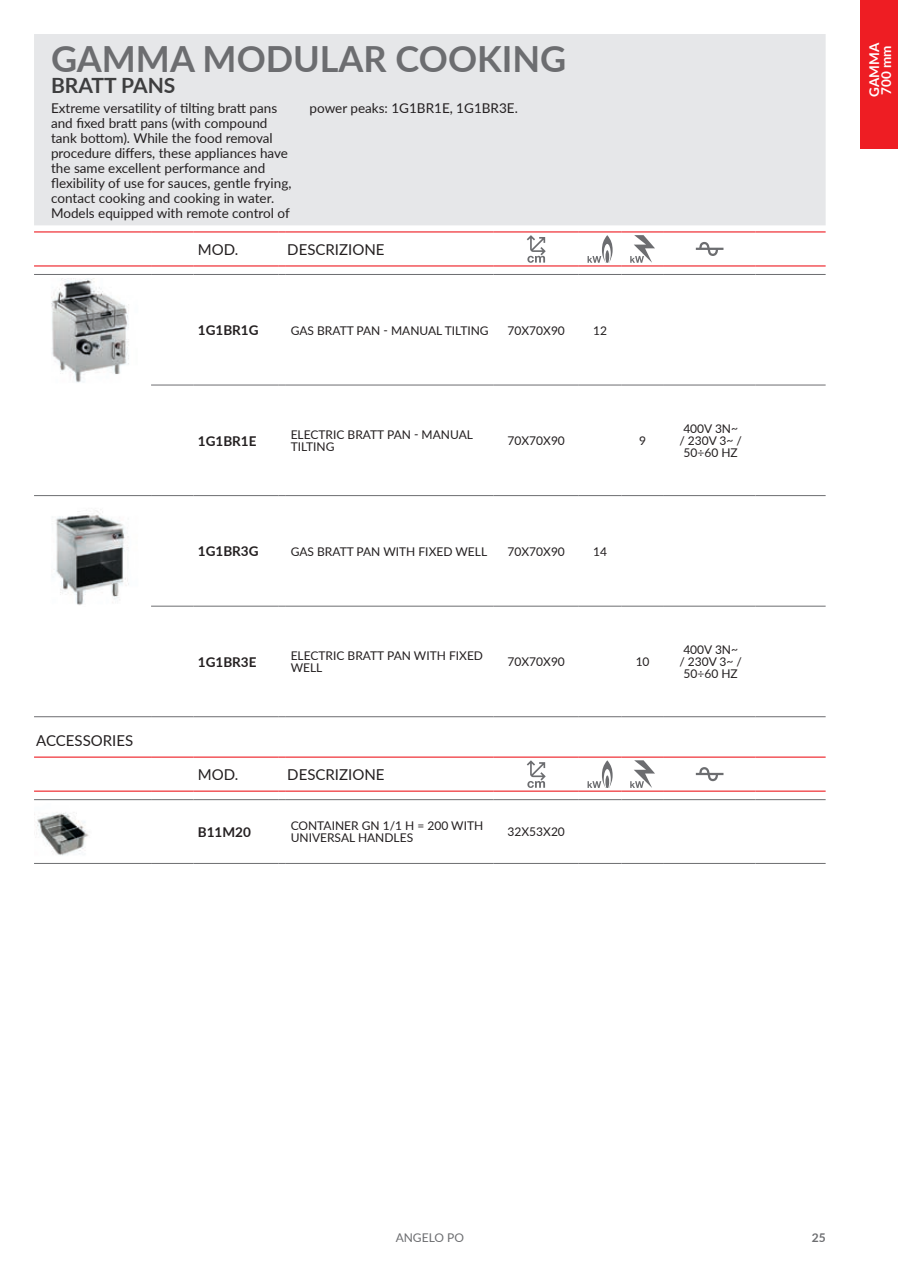
<style>
.page{position:relative;width:898px;height:1263px;background:#fff}
.page>*{position:absolute;margin:0;border:0;box-sizing:border-box;transform-origin:0 0}
.t1{font:700 36px "Lato";color:#6c6d70}
.t2{font:700 21px "Lato";color:#3e3e3f}
.t3{font:15px "Lato";color:#231f20}
.t4{font:13.5px/15px "Lato";color:#231f20}
.t5{font:700 13.5px "Lato";color:#231f20}
.t6{font:700 13.5px/12px "Lato";color:#fff}
.t7{font:12px/12px "Lato";color:#231f20}
.t8{font:12px "Lato";color:#6c6d70}
.t9{font:700 12px "Lato";color:#6c6d70}
</style>
<div class="page">
<div style="left:859px;top:0;width:38px;height:149px;background:#ee1d23"></div>
<div style="left:34px;top:34px;width:791px;height:191px;background:#e6e7e9"></div>
<svg style="left:755px;top:384px;width:70px;height:222px"></svg>
<hr style="left:34px;top:265px;width:117px;height:1px;background:#ee1d23">
<hr style="left:151px;top:265px;width:42px;height:1px;background:#ee1d23">
<hr style="left:193px;top:265px;width:86px;height:1px;background:#ee1d23">
<hr style="left:285px;top:265px;width:208px;height:1px;background:#ee1d23">
<hr style="left:493px;top:265px;width:85px;height:1px;background:#ee1d23">
<hr style="left:578px;top:265px;width:43px;height:1px;background:#ee1d23">
<hr style="left:621px;top:265px;width:42px;height:1px;background:#ee1d23">
<hr style="left:663px;top:265px;width:92px;height:1px;background:#ee1d23">
<hr style="left:755px;top:265px;width:70px;height:1px;background:#ee1d23">
<hr style="left:34px;top:274px;width:117px;height:1px;background:#6c6d70">
<hr style="left:151px;top:274px;width:42px;height:1px;background:#6c6d70">
<hr style="left:193px;top:274px;width:86px;height:1px;background:#6c6d70">
<hr style="left:285px;top:274px;width:208px;height:1px;background:#6c6d70">
<hr style="left:493px;top:274px;width:85px;height:1px;background:#6c6d70">
<hr style="left:578px;top:274px;width:43px;height:1px;background:#6c6d70">
<hr style="left:621px;top:274px;width:42px;height:1px;background:#6c6d70">
<hr style="left:663px;top:274px;width:92px;height:1px;background:#6c6d70">
<hr style="left:755px;top:274px;width:70px;height:1px;background:#6c6d70">
<hr style="left:151px;top:385px;width:42px;height:1px;background:#6c6d70">
<hr style="left:193px;top:385px;width:86px;height:1px;background:#6c6d70">
<hr style="left:285px;top:385px;width:208px;height:1px;background:#6c6d70">
<hr style="left:493px;top:385px;width:85px;height:1px;background:#6c6d70">
<hr style="left:578px;top:385px;width:43px;height:1px;background:#6c6d70">
<hr style="left:621px;top:385px;width:42px;height:1px;background:#6c6d70">
<hr style="left:663px;top:385px;width:92px;height:1px;background:#6c6d70">
<hr style="left:755px;top:385px;width:70px;height:1px;background:#6c6d70">
<hr style="left:151px;top:495px;width:42px;height:1px;background:#6c6d70">
<hr style="left:193px;top:495px;width:86px;height:1px;background:#6c6d70">
<hr style="left:285px;top:495px;width:208px;height:1px;background:#6c6d70">
<hr style="left:493px;top:495px;width:85px;height:1px;background:#6c6d70">
<hr style="left:578px;top:495px;width:43px;height:1px;background:#6c6d70">
<hr style="left:621px;top:495px;width:42px;height:1px;background:#6c6d70">
<hr style="left:663px;top:495px;width:92px;height:1px;background:#6c6d70">
<hr style="left:755px;top:495px;width:70px;height:1px;background:#6c6d70">
<hr style="left:151px;top:606px;width:42px;height:1px;background:#6c6d70">
<hr style="left:193px;top:606px;width:86px;height:1px;background:#6c6d70">
<hr style="left:285px;top:606px;width:208px;height:1px;background:#6c6d70">
<hr style="left:493px;top:606px;width:85px;height:1px;background:#6c6d70">
<hr style="left:578px;top:606px;width:43px;height:1px;background:#6c6d70">
<hr style="left:621px;top:606px;width:42px;height:1px;background:#6c6d70">
<hr style="left:663px;top:606px;width:92px;height:1px;background:#6c6d70">
<hr style="left:755px;top:606px;width:70px;height:1px;background:#6c6d70">
<hr style="left:151px;top:716px;width:42px;height:1px;background:#6c6d70">
<hr style="left:193px;top:716px;width:86px;height:1px;background:#6c6d70">
<hr style="left:285px;top:716px;width:208px;height:1px;background:#6c6d70">
<hr style="left:493px;top:716px;width:85px;height:1px;background:#6c6d70">
<hr style="left:578px;top:716px;width:43px;height:1px;background:#6c6d70">
<hr style="left:621px;top:716px;width:42px;height:1px;background:#6c6d70">
<hr style="left:663px;top:716px;width:92px;height:1px;background:#6c6d70">
<hr style="left:755px;top:716px;width:70px;height:1px;background:#6c6d70">
<hr style="left:34px;top:231px;width:117px;height:1px;background:#ee1d23">
<hr style="left:151px;top:231px;width:42px;height:1px;background:#ee1d23">
<hr style="left:193px;top:231px;width:86px;height:1px;background:#ee1d23">
<hr style="left:285px;top:231px;width:208px;height:1px;background:#ee1d23">
<hr style="left:493px;top:231px;width:85px;height:1px;background:#ee1d23">
<hr style="left:578px;top:231px;width:43px;height:1px;background:#ee1d23">
<hr style="left:621px;top:231px;width:42px;height:1px;background:#ee1d23">
<hr style="left:663px;top:231px;width:92px;height:1px;background:#ee1d23">
<hr style="left:755px;top:231px;width:70px;height:1px;background:#ee1d23">
<hr style="left:34px;top:495px;width:117px;height:1px;background:#6c6d70">
<hr style="left:34px;top:716px;width:117px;height:1px;background:#6c6d70">
<svg style="left:527px;top:235px;width:18px;height:28px"></svg>
<svg style="left:587px;top:235px;width:25px;height:28px"></svg>
<svg style="left:630px;top:235px;width:24px;height:28px"></svg>
<hr style="left:695px;top:248px;width:28px;height:2px;background:#6c6d70">
<svg style="left:697px;top:221px;width:22px;height:35px"></svg>
<img style="left:51px;top:279px;width:78px;height:104px">
<img style="left:56px;top:509px;width:73px;height:96px">
<hr style="left:34px;top:790px;width:117px;height:2px;background:#ee1d23">
<hr style="left:151px;top:790px;width:42px;height:2px;background:#ee1d23">
<hr style="left:193px;top:790px;width:86px;height:2px;background:#ee1d23">
<svg style="left:279px;top:790px;width:6px;height:2px"></svg>
<hr style="left:285px;top:790px;width:208px;height:2px;background:#ee1d23">
<hr style="left:493px;top:790px;width:85px;height:2px;background:#ee1d23">
<hr style="left:578px;top:790px;width:43px;height:2px;background:#ee1d23">
<hr style="left:621px;top:790px;width:42px;height:2px;background:#ee1d23">
<hr style="left:663px;top:790px;width:92px;height:2px;background:#ee1d23">
<hr style="left:755px;top:790px;width:70px;height:2px;background:#ee1d23">
<hr style="left:34px;top:799px;width:117px;height:1px;background:#6c6d70">
<hr style="left:151px;top:799px;width:42px;height:1px;background:#6c6d70">
<hr style="left:193px;top:799px;width:86px;height:1px;background:#6c6d70">
<hr style="left:285px;top:799px;width:208px;height:1px;background:#6c6d70">
<hr style="left:493px;top:799px;width:85px;height:1px;background:#6c6d70">
<hr style="left:578px;top:799px;width:43px;height:1px;background:#6c6d70">
<hr style="left:621px;top:799px;width:42px;height:1px;background:#6c6d70">
<hr style="left:663px;top:799px;width:92px;height:1px;background:#6c6d70">
<hr style="left:755px;top:799px;width:70px;height:1px;background:#6c6d70">
<hr style="left:34px;top:863px;width:117px;height:1px;background:#6c6d70">
<hr style="left:151px;top:863px;width:42px;height:1px;background:#6c6d70">
<hr style="left:193px;top:863px;width:86px;height:1px;background:#6c6d70">
<hr style="left:285px;top:863px;width:208px;height:1px;background:#6c6d70">
<hr style="left:493px;top:863px;width:85px;height:1px;background:#6c6d70">
<hr style="left:578px;top:863px;width:43px;height:1px;background:#6c6d70">
<hr style="left:621px;top:863px;width:42px;height:1px;background:#6c6d70">
<hr style="left:663px;top:863px;width:92px;height:1px;background:#6c6d70">
<hr style="left:755px;top:863px;width:70px;height:1px;background:#6c6d70">
<hr style="left:34px;top:756px;width:117px;height:2px;background:#ee1d23">
<hr style="left:151px;top:756px;width:42px;height:2px;background:#ee1d23">
<hr style="left:193px;top:756px;width:86px;height:2px;background:#ee1d23">
<svg style="left:279px;top:756px;width:6px;height:2px"></svg>
<hr style="left:285px;top:756px;width:208px;height:2px;background:#ee1d23">
<hr style="left:493px;top:756px;width:85px;height:2px;background:#ee1d23">
<hr style="left:578px;top:756px;width:43px;height:2px;background:#ee1d23">
<hr style="left:621px;top:756px;width:42px;height:2px;background:#ee1d23">
<hr style="left:663px;top:756px;width:92px;height:2px;background:#ee1d23">
<hr style="left:755px;top:756px;width:70px;height:2px;background:#ee1d23">
<svg style="left:527px;top:760px;width:18px;height:28px"></svg>
<svg style="left:587px;top:760px;width:25px;height:28px"></svg>
<svg style="left:630px;top:760px;width:24px;height:28px"></svg>
<hr style="left:695px;top:773px;width:28px;height:2px;background:#6c6d70">
<svg style="left:697px;top:756px;width:22px;height:26px"></svg>
<img style="left:34px;top:812px;width:55px;height:44px">
<p class="t1" style="left:51px;top:32px;width:516px">GAMMA MODULAR COOKING</p>
<p class="t2" style="left:51px;top:70px;width:126px">BRATT PANS</p>
<p class="t4" style="left:51px;top:100px;width:242px">Extreme versatility of tilting bratt pans and fixed bratt pans (with compound tank bottom). While the food removal procedure differs, these appliances have the same excellent performance and flexibility of use for sauces, gentle frying, contact cooking and cooking in water.<br>Models equipped with remote control of</p>
<p class="t4" style="left:309px;top:100px;width:210px">power peaks: 1G1BR1E, 1G1BR3E.</p>
<p class="t3" style="left:198px;top:239px;width:42px">MOD.</p>
<p class="t3" style="left:287px;top:239px;width:99px">DESCRIZIONE</p>
<p class="t5" style="left:198px;top:320px;width:62px">1G1BR1G</p>
<p class="t7" style="left:290px;top:324px;width:199px">GAS BRATT PAN - MANUAL TILTING</p>
<p class="t7" style="left:507px;top:324px;width:59px">70X70X90</p>
<p class="t7" style="left:593px;top:324px;width:15px">12</p>
<p class="t5" style="left:198px;top:431px;width:60px">1G1BR1E</p>
<p class="t7" style="left:290px;top:428px;width:184px">ELECTRIC BRATT PAN - MANUAL<br>TILTING</p>
<p class="t7" style="left:507px;top:434px;width:59px">70X70X90</p>
<p class="t7" style="left:639px;top:434px;width:8px">9</p>
<p class="t7" style="left:679px;top:422px;width:64px;text-align:center">400V 3N~ / 230V 3~ /<br>50÷60 HZ</p>
<p class="t3" style="left:36px;top:730px;width:98px">ACCESSORIES</p>
<p class="t5" style="left:198px;top:541px;width:62px">1G1BR3G</p>
<p class="t7" style="left:290px;top:545px;width:198px">GAS BRATT PAN WITH FIXED WELL</p>
<p class="t7" style="left:507px;top:545px;width:59px">70X70X90</p>
<p class="t7" style="left:593px;top:545px;width:15px">14</p>
<p class="t5" style="left:198px;top:652px;width:60px">1G1BR3E</p>
<p class="t7" style="left:290px;top:649px;width:194px">ELECTRIC BRATT PAN WITH FIXED<br>WELL</p>
<p class="t7" style="left:507px;top:655px;width:59px">70X70X90</p>
<p class="t7" style="left:635px;top:655px;width:15px">10</p>
<p class="t7" style="left:679px;top:643px;width:64px;text-align:center">400V 3N~ / 230V 3~ /<br>50÷60 HZ</p>
<p class="t3" style="left:198px;top:764px;width:42px">MOD.</p>
<p class="t3" style="left:287px;top:764px;width:99px">DESCRIZIONE</p>
<p class="t5" style="left:198px;top:822px;width:54px">B11M20</p>
<p class="t7" style="left:290px;top:819px;width:194px">CONTAINER GN 1/1 H = 200 WITH<br>UNIVERSAL HANDLES</p>
<p class="t7" style="left:507px;top:825px;width:59px">32X53X20</p>
<p class="t6" style="left:867px;top:97px;width:56px;rotate:-90deg">GAMMA<br>700 mm</p>
<p class="t8" style="left:395px;top:1229px;width:70px">ANGELO PO</p>
<p class="t9" style="left:811px;top:1229px;width:15px">25</p>
</div>
